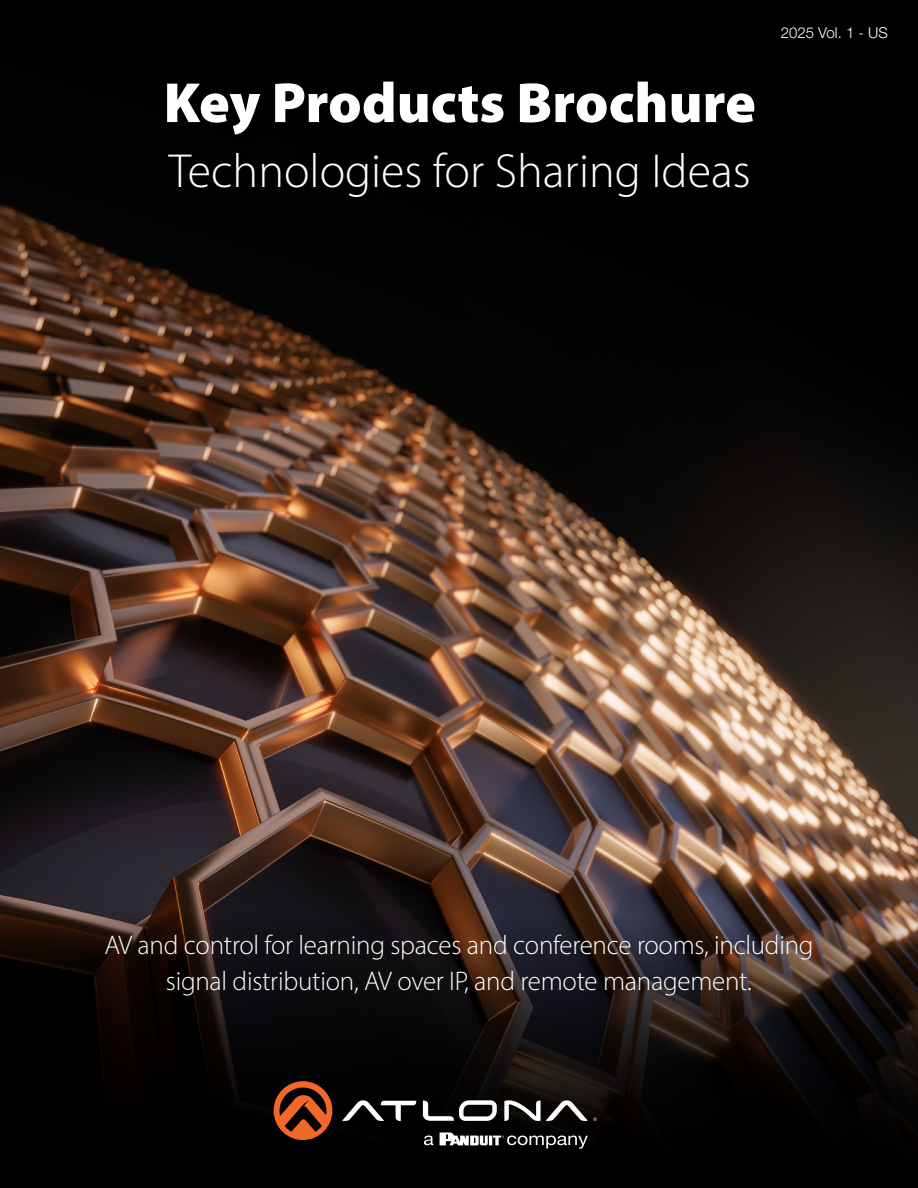
<style>
.page{position:relative;width:918px;height:1188px;background:#fff}
.page>*{position:absolute;margin:0;border:0;box-sizing:border-box;transform-origin:0 0}
.t1{font:900 57px "Myriad Pro";color:#fff}
.t2{font:300 48px "Myriad Pro";color:#fff}
.t3{font:300 27px/36px "Myriad Pro";letter-spacing:-.01em;color:#fff;text-align:center}
.t4{font:300 15px "Helvetica Neue LTW1 G";color:#fff}
</style>
<div class="page">
<img style="left:0;top:0;width:918px;height:916px">
<svg style="left:0;top:916px;width:918px;height:272px;background:#110c0b"></svg>
<svg style="left:423px;top:1100px;width:74px;height:21px"></svg>
<svg style="left:342px;top:1100px;width:75px;height:21px"></svg>
<svg style="left:504px;top:1100px;width:93px;height:21px"></svg>
<svg style="left:274px;top:1081px;width:58px;height:59px;background:#7e3616"></svg>
<svg style="left:424px;top:1136px;width:9px;height:9px"></svg>
<svg style="left:440px;top:1132px;width:148px;height:17px"></svg>
<div style="left:165px;top:80px;width:598px;height:64px;background:#000"></div>
<div style="left:167px;top:150px;width:591px;height:56px;background:#000"></div>
<h1 class="t1" style="left:164px;top:65px;width:594px">Key Products Brochure</h1>
<h2 class="t2" style="left:169px;top:142px;width:583px">Technologies for Sharing Ideas</h2>
<p class="t4" style="left:781px;top:23px;width:109px">2025 Vol. 1 - US</p>
<p class="t3" style="left:104px;top:927px;width:711px">AV and control for learning spaces and conference rooms, including signal distribution, AV over IP, and remote management.</p>
</div>
